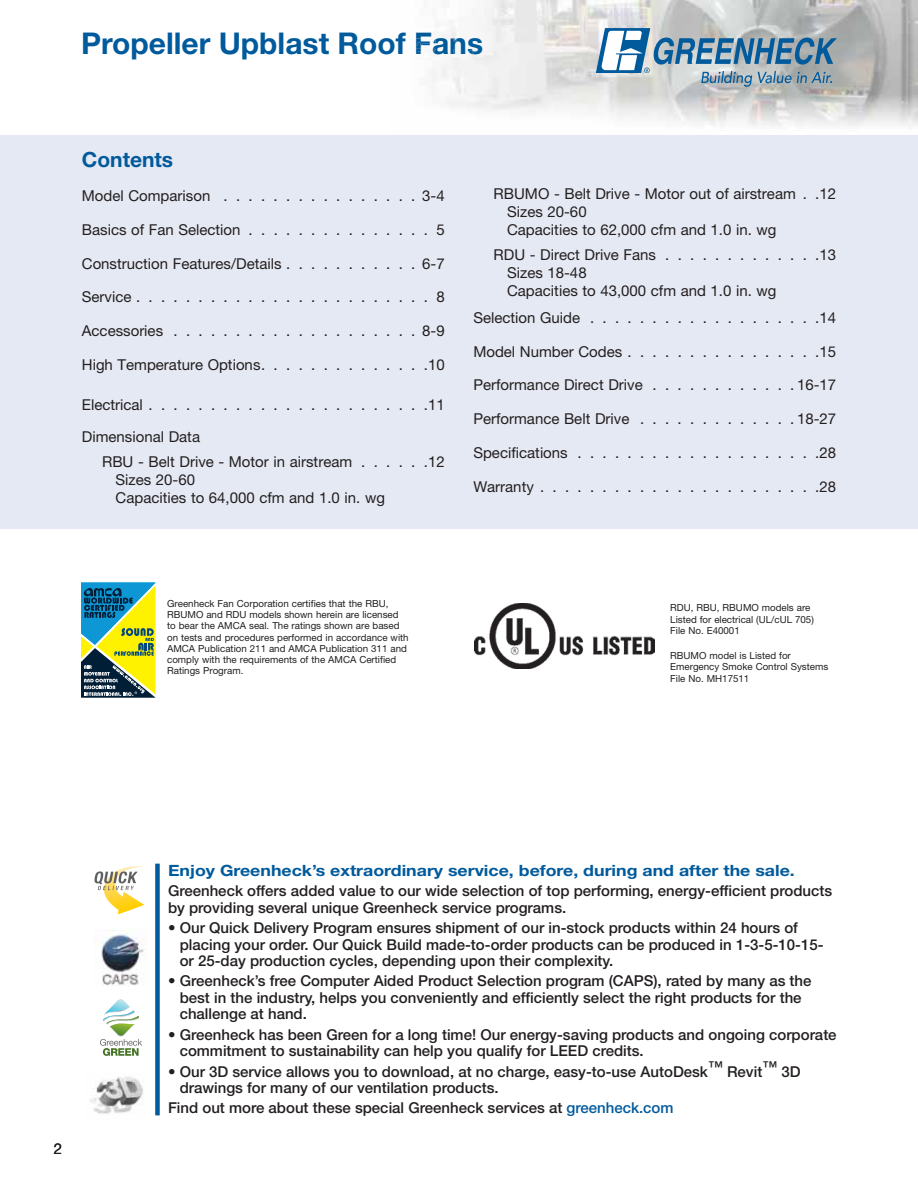
<style>
.page{position:relative;width:918px;height:1188px;background:#fff}
.page>*{position:absolute;margin:0;border:0;box-sizing:border-box;transform-origin:0 0}
.t1{font:700 30px "Helvetica Neue LT Std";color:#005a9c}
.t2{font:700 21px "Helvetica Neue LT Std";color:#005a9c}
.t3{font:700 15.6px "Helvetica Neue LT Std";color:#005a9c;scale:1.14 1}
.t4{font:500 15px/16.5px "Helvetica Neue LT Std";color:#231f20}
.t5{font:15px/18px "Helvetica Neue LT Std";color:#231f20}
.t6{font:9.75px/11.2px "Helvetica Neue LT Std";color:#231f20}
.s1{color:#005a9a}
.s2{color:#005a99}
.s3{color:#005c9b}
.s4{color:#005a9c}
</style>
<div class="page">
<div style="left:0;top:135px;width:918px;height:393px;background:#e5e9f3"></div>
<svg style="left:81px;top:583px;width:75px;height:115px"></svg>
<img style="left:474px;top:603px;width:180px;height:66px">
<img style="left:432px;top:0;width:486px;height:127px">
<img style="left:432px;top:32px;width:50px;height:27px">
<svg style="left:596px;top:28px;width:241px;height:59px"></svg>
<svg style="left:94px;top:866px;width:51px;height:48px"></svg>
<img style="left:90px;top:1076px;width:53px;height:38px">
<img style="left:101px;top:930px;width:45px;height:56px">
<svg style="left:100px;top:1000px;width:42px;height:56px"></svg>
<div style="left:155px;top:864px;width:5px;height:251px;background:#005a9c"></div>
<h1 class="t1" style="left:81px;top:32px;width:404px">Propeller Upblast Roof <span class="s1">F</span><span class="s2">an</span><span class="s3">s</span></h1>
<h2 class="t2" style="left:82px;top:152px;width:93px">Contents</h2>
<p class="t5" style="left:82px;top:188px;width:364px">Model Comparison . . . . . . . . . . . . . . . . 3-4</p>
<p class="t5" style="left:82px;top:222px;width:364px">Basics of Fan Selection . . . . . . . . . . . . . . . 5</p>
<p class="t5" style="left:82px;top:255px;width:364px">Construction Features/Details . . . . . . . . . . . 6-7</p>
<p class="t5" style="left:82px;top:289px;width:364px">Service . . . . . . . . . . . . . . . . . . . . . . . . 8</p>
<p class="t5" style="left:82px;top:323px;width:364px">Accessories . . . . . . . . . . . . . . . . . . . . 8-9</p>
<p class="t5" style="left:82px;top:357px;width:364px">High Temperature Options. . . . . . . . . . . . . .10</p>
<p class="t5" style="left:82px;top:390px;width:364px;line-height:31.5px">Electrical .......................11<br>Dimensional Data</p>
<p class="t5" style="left:116px;top:453px;width:331px;text-indent:-14px">RBU - Belt Drive - Motor in airstream . . . . . .12<br>Sizes 20-60<br>Capacities to 64,000 cfm and 1.0 in. wg</p>
<p class="t5" style="left:507px;top:186px;width:331px;text-indent:-14px">RBUMO - Belt Drive - Motor out of airstream . .12<br>Sizes 20-60<br>Capacities to 62,000 cfm and 1.0 in. wg</p>
<p class="t5" style="left:507px;top:247px;width:331px;text-indent:-14px">RDU - Direct Drive Fans . . . . . . . . . . . . .13<br>Sizes 18-48<br>Capacities to 43,000 cfm and 1.0 in. wg</p>
<p class="t5" style="left:473px;top:310px;width:364px">Selection Guide . . . . . . . . . . . . . . . . . . .14</p>
<p class="t5" style="left:473px;top:343px;width:364px">Model Number Codes . . . . . . . . . . . . . . . .15</p>
<p class="t5" style="left:473px;top:377px;width:364px">Performance Direct Drive . . . . . . . . . . . . 16-17</p>
<p class="t5" style="left:473px;top:411px;width:364px">Performance Belt Drive . . . . . . . . . . . . . 18-27</p>
<p class="t5" style="left:473px;top:445px;width:364px">Specifications . . . . . . . . . . . . . . . . . . . .28</p>
<p class="t5" style="left:473px;top:478px;width:364px">Warranty .......................28</p>
<p class="t6" style="left:167px;top:599px;width:243px">Greenheck Fan Corporation certifies that the RBU, RBUMO and RDU models shown herein are licensed to bear the AMCA seal. The ratings shown are based on tests and procedures performed in accordance with AMCA Publication 211 and AMCA Publication 311 and comply with the requirements of the AMCA Certified Ratings Program.</p>
<p class="t6" style="left:670px;top:603px;width:145px">RDU, RBU, RBUMO models are<br>Listed for electrical (UL/cUL 705)<br>File No. E40001</p>
<p class="t6" style="left:670px;top:651px;width:160px">RBUMO model is Listed for<br>Emergency Smoke Control Systems<br>File No. MH17511</p>
<p class="t5" style="left:54px;top:1141px;width:10px">2</p>
<p class="t3" style="left:168px;top:865px;width:551px">Enjoy Greenheck’s extraordinary service, before, during and after the sale.</p>
<p class="t4" style="left:168px;top:884px;width:666px">Greenheck offers added value to our wide selection of top performing, energy-efficient products by providing several unique Greenheck service programs.</p>
<p class="t4" style="left:180px;top:921px;width:645px;text-indent:-12px">• Our Quick Delivery Program ensures shipment of our in-stock products within 24 hours of placing your order. Our Quick Build made-to-order products can be produced in 1-3-5-10-15- or 25-day production cycles, depending upon their complexity.</p>
<p class="t4" style="left:180px;top:974px;width:633px;text-indent:-12px">• Greenheck’s free Computer Aided Product Selection program (CAPS), rated by many as the best in the industry, helps you conveniently and efficiently select the right products for the challenge at hand.</p>
<p class="t4" style="left:180px;top:1027px;width:658px;text-indent:-12px">• Greenheck has been Green for a long time! Our energy-saving products and ongoing corporate commitment to sustainability can help you qualify for LEED credits.</p>
<p class="t4" style="left:180px;top:1064px;width:622px;text-indent:-12px">• Our 3D service allows you to download, at no charge, easy-to-use AutoDesk™ Revit™ 3D drawings for many of our ventilation products.</p>
<p class="t4" style="left:168px;top:1101px;width:507px">Find out more about these special Greenheck services at <span class="s4">greenheck.com</span></p>
</div>
